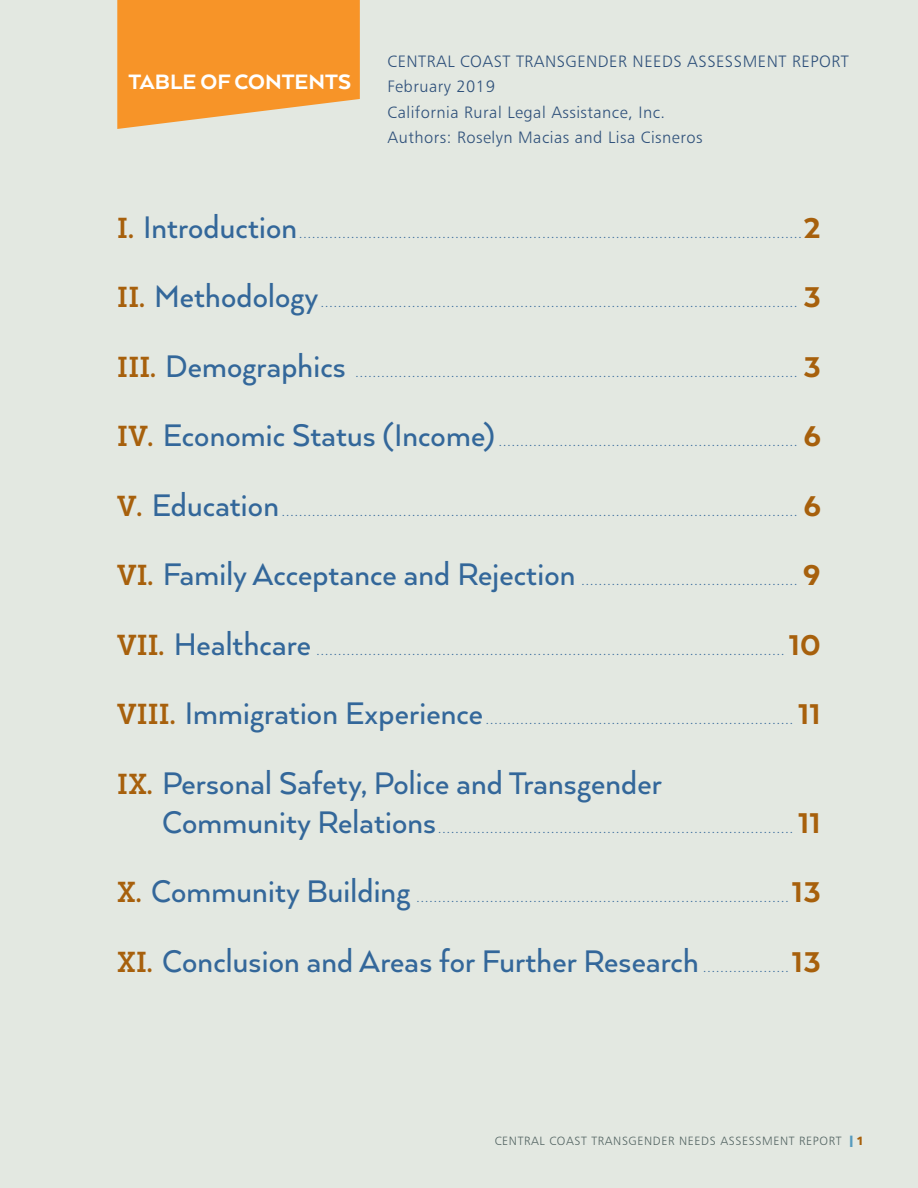
<style>
.page{position:relative;width:918px;height:1188px;background:#e3e8e1}
.page>*{position:absolute;margin:0;border:0;box-sizing:border-box;transform-origin:0 0}
.t1{font:500 36px/39px "Arquitecta";letter-spacing:.005em;color:#33679a;scale:.95 1}
.t2{font:800 33px "Arquitecta";letter-spacing:.005em;color:#a7600c}
.t3{font:800 24px "Arquitecta";color:#fff}
.t4{font:16.5px/25.5px "Humanist 777 BT Light B";letter-spacing:.03em;color:#2e507a}
.t5{font:500 12px "Arquitecta";color:#33679a}
.t6{font:12px "Humanist 777 BT Light B";letter-spacing:.05em;color:#536462}
.s1{font-family:"Museo Slab 700";font-weight:400;font-size:28.5px;color:#a7600c}
.s2{font-weight:800;font-size:28.5px;color:#a7600c}
.s3{color:#569bbe}
.s4{font-family:"Humanist 777 BT Black B";color:#a7600c}
</style>
<div class="page">
<svg style="left:117px;top:0;width:243px;height:129px;background:#f49d3d"></svg>
<h3 class="t3" style="left:129px;top:67px;width:224px">TABLE OF CONTENTS</h3>
<h3 class="t4" style="left:388px;top:48px;width:463px">CENTRAL COAST TRANSGENDER NEEDS ASSESSMENT REPORT February 2019<br>California Rural Legal Assistance, Inc.<br>Authors: Roselyn Macias and Lisa Cisneros</h3>
<h1 class="t1" style="left:117px;top:206px;width:191px"><span class="s1">I</span><span class="s2">.</span> Introduction</h1>
<h2 class="t2" style="left:804px;top:207px;width:19px">2</h2>
<p class="t5" style="left:300px;top:227px;width:503px">. . . . . . . . . . . . . . . . . . . . . . . . . . . . . . . . . . . . . . . . . . . . . . . . . . . . . . . . . . . . . . . . . . . . . . . . . . . . . . . . . . . . . . . . . . . . . . . . . . . . . . . . . . . . . . . . . . . .</p>
<h1 class="t1" style="left:117px;top:275px;width:213px"><span class="s1">II</span><span class="s2">.</span> Methodology</h1>
<h2 class="t2" style="left:803px;top:277px;width:19px">3</h2>
<p class="t5" style="left:321px;top:296px;width:4px">...............................................................................................................</p>
<h1 class="t1" style="left:117px;top:345px;width:242px"><span class="s1">III</span><span class="s2">.</span> Demographics</h1>
<h2 class="t2" style="left:803px;top:346px;width:19px">3</h2>
<p class="t5" style="left:355px;top:366px;width:4px">.......................................................................................................</p>
<h1 class="t1" style="left:117px;top:415px;width:399px"><span class="s1">IV</span><span class="s2">.</span> Economic Status (Income)</h1>
<p class="t5" style="left:497px;top:435px;width:4px">......................................................................</p>
<h2 class="t2" style="left:803px;top:416px;width:19px">6</h2>
<h1 class="t1" style="left:117px;top:484px;width:172px"><span class="s1">V</span><span class="s2">.</span> Education</h1>
<p class="t5" style="left:282px;top:505px;width:4px">........................................................................................................................</p>
<h2 class="t2" style="left:803px;top:485px;width:19px">6</h2>
<h1 class="t1" style="left:117px;top:554px;width:484px"><span class="s1">VI</span><span class="s2">.</span> Family Acceptance and Rejection</h1>
<h2 class="t2" style="left:803px;top:555px;width:19px">9</h2>
<p class="t5" style="left:580px;top:574px;width:4px">...................................................</p>
<h1 class="t1" style="left:117px;top:623px;width:205px"><span class="s1">VII</span><span class="s2">.</span> Healthcare</h1>
<h2 class="t2" style="left:789px;top:624px;width:34px">10</h2>
<p class="t5" style="left:315px;top:644px;width:4px">.............................................................................................................</p>
<h1 class="t1" style="left:117px;top:693px;width:387px"><span class="s1">VIII</span><span class="s2">.</span> Immigration Experience</h1>
<h2 class="t2" style="left:798px;top:694px;width:24px">11</h2>
<p class="t5" style="left:486px;top:713px;width:4px">........................................................................</p>
<h1 class="t1" style="left:162px;top:762px;width:528px;text-indent:-45px"><span class="s1">IX</span><span class="s2">.</span> Personal Safety, Police and Transgender<br>Community Relations</h1>
<h2 class="t2" style="left:798px;top:802px;width:24px">11</h2>
<p class="t5" style="left:439px;top:822px;width:355px">. . . . . . . . . . . . . . . . . . . . . . . . . . . . . . . . . . . . . . . . . . . . . . . . . . . . . . . . . . . . . . . . . . . . . . . . . . . . . . . . . .</p>
<h1 class="t1" style="left:117px;top:871px;width:310px"><span class="s1">X</span><span class="s2">.</span> Community Building</h1>
<h2 class="t2" style="left:792px;top:872px;width:30px">13</h2>
<p class="t5" style="left:415px;top:891px;width:4px">......................................................................................</p>
<h1 class="t1" style="left:117px;top:940px;width:614px"><span class="s1">XI</span><span class="s2">.</span> Conclusion and Areas for Further Research</h1>
<h2 class="t2" style="left:792px;top:941px;width:30px">13</h2>
<p class="t5" style="left:701px;top:961px;width:4px">....................</p>
<p class="t6" style="left:495px;top:1134px;width:371px">CENTRAL COAST TRANSGENDER NEEDS ASSESSMENT REPORT <span class="s3">■</span> <span class="s4">1</span></p>
</div>
